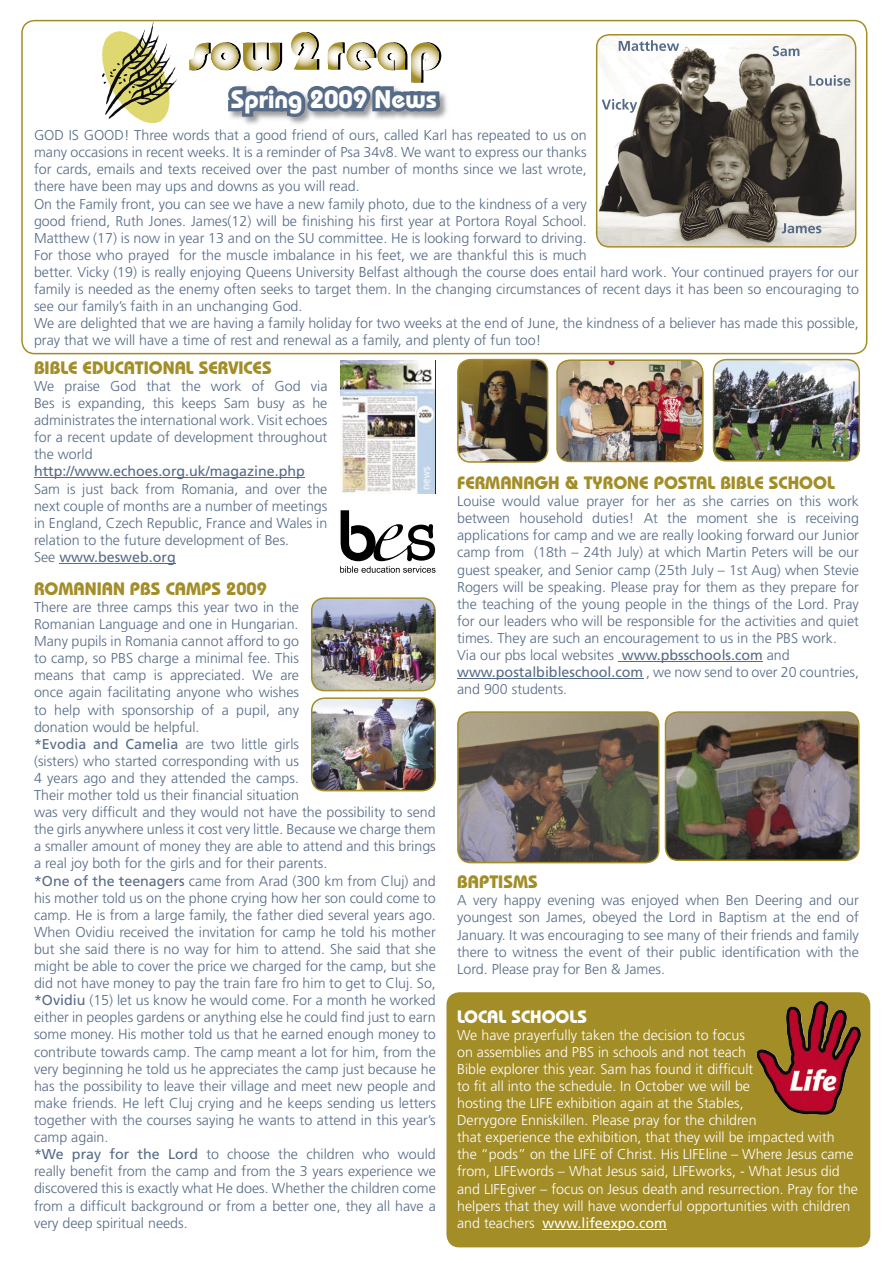
<style>
.page{position:relative;width:893px;height:1263px;background:#fff}
.page>*{position:absolute;margin:0;border:0;box-sizing:border-box;transform-origin:0 0}
.t1{font:700 25.5px "Bauhaus IT Cby BT";color:#fff}
.t2{font:700 18px "Bauhaus IT Cby BT";color:#a38d27}
.t3{font:700 18px "Bauhaus IT Cby BT";color:#fff}
.t4{font:300 14.25px/17.1px "Frutiger";color:#566b87}
.t5{font:300 14.25px/17.1px "Frutiger";color:#fff}
.t6{font:14.25px "Frutiger";color:#566b87}
.s1{font-weight:400}
</style>
<div class="page">
<div style="left:446px;top:992px;width:424px;height:255px;background:#a38d27;border-radius:13px"></div>
<svg style="left:21px;top:20px;width:846px;height:334px"></svg>
<svg style="left:189px;top:23px;width:257px;height:141px"></svg>
<hr style="left:34px;top:477px;width:271px;height:1px;background:#566b87">
<hr style="left:59px;top:563px;width:117px;height:1px;background:#566b87">
<hr style="left:618px;top:661px;width:145px;height:1px;background:#566b87">
<hr style="left:457px;top:678px;width:186px;height:1px;background:#566b87">
<svg style="left:457px;top:711px;width:202px;height:152px;background:#71675b"></svg>
<img style="left:665px;top:711px;width:195px;height:150px">
<hr style="left:543px;top:1229px;width:124px;height:1px;background:#fff">
<img style="left:311px;top:597px;width:125px;height:94px">
<img style="left:311px;top:697px;width:125px;height:94px">
<img style="left:821px;top:1010px;width:35px;height:46px">
<img style="left:457px;top:359px;width:91px;height:104px">
<img style="left:556px;top:359px;width:148px;height:103px">
<img style="left:713px;top:359px;width:147px;height:103px">
<svg style="left:340px;top:510px;width:95px;height:63px"></svg>
<img style="left:340px;top:360px;width:96px;height:133px">
<svg style="left:782px;top:223px;width:39px;height:10px"></svg>
<svg style="left:602px;top:99px;width:35px;height:14px"></svg>
<svg style="left:619px;top:40px;width:60px;height:11px"></svg>
<svg style="left:809px;top:75px;width:41px;height:11px"></svg>
<svg style="left:773px;top:46px;width:26px;height:10px"></svg>
<h1 class="t1" style="left:231px;top:83px;width:208px">Spring 2009 News</h1>
<p class="t4" style="left:34px;top:127px;width:826px">GOD IS GOOD! Three words that a good friend of ours, called Karl has repeated to us on<br>many occasions in recent weeks. It is a reminder of Psa 34v8. We want to express our thanks<br>for cards, emails and texts received over the past number of months since we last wrote,<br>there have been may ups and downs as you will read.<br>On the Family front, you can see we have a new family photo, due to the kindness of a very<br>good friend, Ruth Jones. James(12) will be finishing his first year at Portora Royal School.<br>Matthew (17) is now in year 13 and on the SU committee. He is looking forward to driving.<br>For those who prayed for the muscle imbalance in his feet, we are thankful this is much<br>better. Vicky (19) is really enjoying Queens University Belfast although the course does entail hard work. Your continued prayers for our family is needed as the enemy often seeks to target them. In the changing circumstances of recent days it has been so encouraging to see our family’s faith in an unchanging God.<br>We are delighted that we are having a family holiday for two weeks at the end of June, the kindness of a believer has made this possible, pray that we will have a time of rest and renewal as a family, and plenty of fun too!</p>
<p class="t2" style="left:34px;top:357px;width:239px">BIBLE EDUCATIONAL SERVICES</p>
<p class="t4" style="left:34px;top:377px;width:295px;text-align:justify">We praise God that the work of God via Bes is expanding, this keeps Sam busy as he administrates the international work. Visit echoes for a recent update of development throughout the world</p>
<p class="t6" style="left:34px;top:463px;width:272px">http://www.echoes.org.uk/magazine.php</p>
<p class="t4" style="left:34px;top:480px;width:295px">Sam is just back from Romania, and over the next couple of months are a number of meetings in England, Czech Republic, France and Wales in relation to the future development of Bes.<br>See <span class="s1">www.besweb.org</span></p>
<p class="t2" style="left:457px;top:472px;width:379px">FERMANAGH &amp; TYRONE POSTAL BIBLE SCHOOL</p>
<p class="t4" style="left:457px;top:493px;width:403px">Louise would value prayer for her as she carries on this work between household duties! At the moment she is receiving applications for camp and we are really looking forward our Junior camp from (18th – 24th July) at which Martin Peters will be our guest speaker, and Senior camp (25th July – 1st Aug) when Stevie Rogers will be speaking. Please pray for them as they prepare for the teaching of the young people in the things of the Lord. Pray for our leaders who will be responsible for the activities and quiet times. They are such an encouragement to us in the PBS work.<br>Via our pbs local websites <span class="s1">www.pbsschools.com</span> and <span class="s1">www.postalbibleschool.com</span> , we now send to over 20 countries, and 900 students.</p>
<p class="t2" style="left:34px;top:577px;width:234px">ROMANIAN PBS CAMPS 2009</p>
<p class="t4" style="left:34px;top:598px;width:403px">There are three camps this year two in the<br>Romanian Language and one in Hungarian.<br>Many pupils in Romania cannot afford to go<br>to camp, so PBS charge a minimal fee. This<br>means that camp is appreciated. We are<br>once again facilitating anyone who wishes<br>to help with sponsorship of a pupil, any<br>donation would be helpful.<br><span class="s1">*Evodia and Camelia</span> are two little girls<br>(sisters) who started corresponding with us<br>4 years ago and they attended the camps.<br>Their mother told us their financial situation<br>was very difficult and they would not have the possibility to send the girls anywhere unless it cost very little. Because we charge them a smaller amount of money they are able to attend and this brings a real joy both for the girls and for their parents.<br><span class="s1">*One of the teenagers</span> came from Arad (300 km from Cluj) and his mother told us on the phone crying how her son could come to camp. He is from a large family, the father died several years ago.<br>When Ovidiu received the invitation for camp he told his mother but she said there is no way for him to attend. She said that she might be able to cover the price we charged for the camp, but she did not have money to pay the train fare fro him to get to Cluj. So, <span class="s1">*Ovidiu</span> (15) let us know he would come. For a month he worked either in peoples gardens or anything else he could find just to earn some money. His mother told us that he earned enough money to contribute towards camp. The camp meant a lot for him, from the very beginning he told us he appreciates the camp just because he has the possibility to leave their village and meet new people and make friends. He left Cluj crying and he keeps sending us letters together with the courses saying he wants to attend in this year’s camp again.<br><span class="s1">*We pray for the Lord</span> to choose the children who would really benefit from the camp and from the 3 years experience we discovered this is exactly what He does. Whether the children come from a difficult background or from a better one, they all have a very deep spiritual needs.</p>
<p class="t2" style="left:457px;top:871px;width:82px">BAPTISMS</p>
<p class="t4" style="left:457px;top:892px;width:403px;text-align:justify">A very happy evening was enjoyed when Ben Deering and our youngest son James, obeyed the Lord in Baptism at the end of January. It was encouraging to see many of their friends and family there to witness the event of their public identification with the Lord. Please pray for Ben &amp; James.</p>
<p class="t3" style="left:457px;top:1005px;width:131px">LOCAL SCHOOLS</p>
<p class="t5" style="left:457px;top:1026px;width:402px">We have prayerfully taken the decision to focus<br>on assemblies and PBS in schools and not teach<br>Bible explorer this year. Sam has found it difficult<br>to fit all into the schedule. In October we will be<br>hosting the LIFE exhibition again at the Stables,<br>Derrygore Enniskillen. Please pray for the children<br>that experience the exhibition, that they will be impacted with the “pods” on the LIFE of Christ. His LIFEline – Where Jesus came from, LIFEwords – What Jesus said, LIFEworks, - What Jesus did and LIFEgiver – focus on Jesus death and resurrection. Pray for the helpers that they will have wonderful opportunities with children and teachers <span class="s1">www.lifeexpo.com</span></p>
</div>
